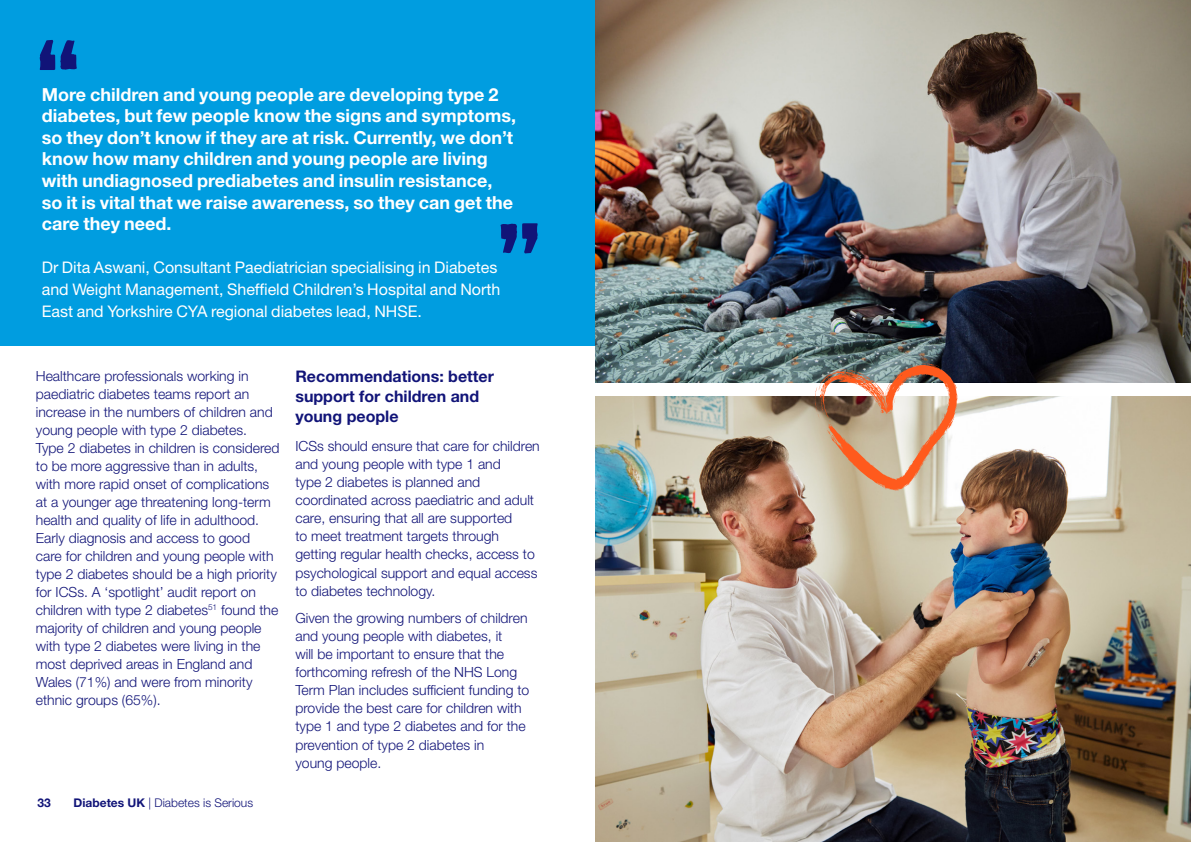
<style>
.page{position:relative;width:1191px;height:842px;background:#fff}
.page>*{position:absolute;margin:0;border:0;box-sizing:border-box;transform-origin:0 0}
.t1{font:700 125px "Diabetes UK Cheddar";color:#111478}
.t2{font:700 18px/21.6px "Helvetica Neue LT Std";color:#fff}
.t3{font:16px/21.6px "Helvetica Neue LT Std";color:#fff}
.t4{font:700 16px/20px "Helvetica Neue LT Std";color:#111478}
.t5{font:300 14px/18px "Helvetica Neue LT Std";color:#111478}
.t6{font:300 12px "Helvetica Neue LT Std";color:#111478}
.t7{font:700 12px "Helvetica Neue";color:#111478}
.s1{font-weight:700}
</style>
<div class="page">
<div style="left:0;top:0;width:604px;height:346px;background:#009de0"></div>
<img style="left:595px;top:0;width:596px;height:382px">
<img style="left:595px;top:397px;width:596px;height:445px">
<img style="left:814px;top:364px;width:143px;height:127px">
<h1 class="t1" style="left:35px;top:16px;width:49px">“</h1>
<p class="t2" style="left:42px;top:83px;width:476px">More children and young people are developing type 2 diabetes, but few people know the signs and symptoms, so they don’t know if they are at risk. Currently, we don’t know how many children and young people are living with undiagnosed prediabetes and insulin resistance, so it is vital that we raise awareness, so they can get the care they need.</p>
<p class="t3" style="left:42px;top:257px;width:460px">Dr Dita Aswani, Consultant Paediatrician specialising in Diabetes and Weight Management, Sheffield Children’s Hospital and North<br>East and Yorkshire CYA regional diabetes lead, NHSE.</p>
<h1 class="t1" style="left:495px;top:199px;width:49px">”</h1>
<p class="t5" style="left:36px;top:366px;width:245px">Healthcare professionals working in paediatric diabetes teams report an increase in the numbers of children and young people with type 2 diabetes.<br>Type 2 diabetes in children is considered to be more aggressive than in adults, with more rapid onset of complications at a younger age threatening long-term health and quality of life in adulthood.<br>Early diagnosis and access to good care for children and young people with type 2 diabetes should be a high priority for ICSs. A ‘spotlight’ audit report on children with type 2 diabetes<sup>51</sup> found the majority of children and young people with type 2 diabetes were living in the most deprived areas in England and Wales (71%) and were from minority ethnic groups (65%).</p>
<p class="t4" style="left:295px;top:366px;width:200px">Recommendations: better support for children and young people</p>
<p class="t5" style="left:295px;top:437px;width:246px">ICSs should ensure that care for children and young people with type 1 and<br>type 2 diabetes is planned and coordinated across paediatric and adult care, ensuring that all are supported<br>to meet treatment targets through getting regular health checks, access to psychological support and equal access to diabetes technology.</p>
<p class="t5" style="left:295px;top:609px;width:235px">Given the growing numbers of children and young people with diabetes, it<br>will be important to ensure that the forthcoming refresh of the NHS Long Term Plan includes sufficient funding to provide the best care for children with type 1 and type 2 diabetes and for the prevention of type 2 diabetes in<br>young people.</p>
<p class="t7" style="left:38px;top:793px;width:15px">33</p>
<p class="t6" style="left:74px;top:795px;width:181px"><span class="s1">Diabetes UK</span> | Diabetes is Serious</p>
</div>
